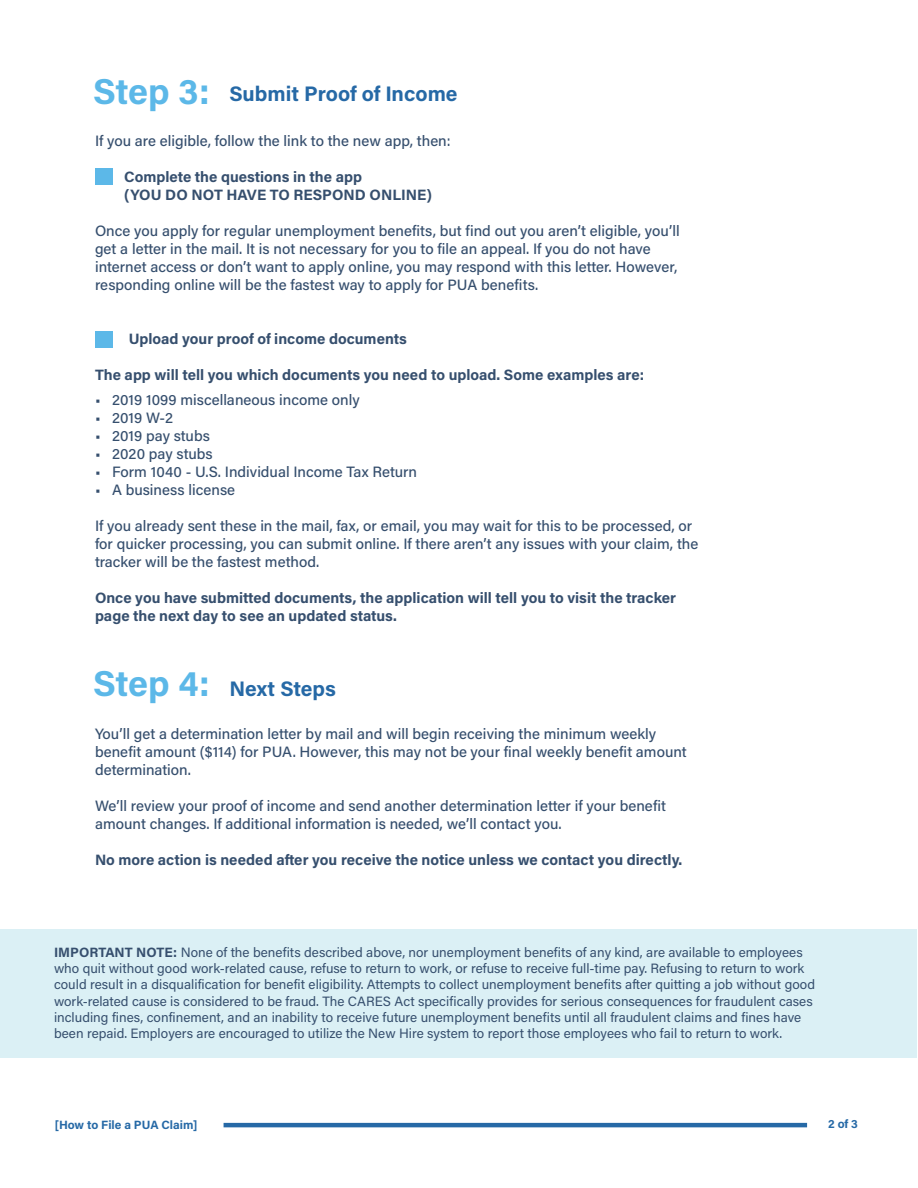
<style>
.page{position:relative;width:918px;height:1188px;background:#fff}
.page>*{position:absolute;margin:0;border:0;box-sizing:border-box;transform-origin:0 0}
.t1{font:36px "Acumin Variable Concept";letter-spacing:.055em;color:#5cb8e8}
.t2{font:21px "Acumin Variable Concept";letter-spacing:.05em;color:#2669a6}
.t3{font:15px/18px "Acumin Variable Concept";letter-spacing:.03em;color:#364f6e}
.t4{font:15px/18px "Acumin Variable Concept";letter-spacing:.055em;color:#364f6e}
.t5{font:15px "Acumin Variable Concept";letter-spacing:.05em;color:#364f6e}
.t6{font:15px "Acumin Variable Concept";letter-spacing:.06em;color:#364f6e}
.t7{font:13.5px/16.2px "Acumin Variable Concept";letter-spacing:.02em;color:#364f6e}
.t8{font:12px "Acumin Variable Concept";letter-spacing:.05em;color:#2669a6}
</style>
<div class="page">
<div style="left:1px;top:930px;width:916px;height:128px;background:#dbf0f5"></div>
<div style="left:96px;top:169px;width:17px;height:16px;background:#5cb8e8"></div>
<div style="left:96px;top:331px;width:17px;height:17px;background:#5cb8e8"></div>
<hr style="left:224px;top:1123px;width:583px;height:4px;background:#2669a6">
<h1 class="t1" style="left:93px;top:67px;width:116px">Step 3:</h1>
<h2 class="t2" style="left:230px;top:79px;width:229px">Submit Proof of Income</h2>
<p class="t3" style="left:95px;top:131px;width:357px">If you are eligible, follow the link to the new app, then:</p>
<p class="t3" style="left:124px;top:167px;width:309px">Complete the questions in the app<br>(YOU DO NOT HAVE TO RESPOND ONLINE)</p>
<p class="t3" style="left:95px;top:221px;width:586px">Once you apply for regular unemployment benefits, but find out you aren’t eligible, you’ll get a letter in the mail. It is not necessary for you to file an appeal. If you do not have internet access or don’t want to apply online, you may respond with this letter. However, responding online will be the fastest way to apply for PUA benefits.</p>
<p class="t5" style="left:129px;top:328px;width:278px">Upload your proof of income documents</p>
<p class="t5" style="left:95px;top:364px;width:550px">The app will tell you which documents you need to upload. Some examples are:</p>
<p class="t3" style="left:95px;top:390px;width:266px">• 2019 1099 miscellaneous income only</p>
<p class="t3" style="left:95px;top:408px;width:79px">• 2019 W-2</p>
<p class="t3" style="left:95px;top:426px;width:116px">• 2019 pay stubs</p>
<p class="t3" style="left:95px;top:444px;width:119px">• 2020 pay stubs</p>
<p class="t3" style="left:95px;top:462px;width:323px">• Form 1040 - U.S. Individual Income Tax Return</p>
<p class="t3" style="left:95px;top:480px;width:141px">• A business license</p>
<p class="t3" style="left:95px;top:516px;width:604px">If you already sent these in the mail, fax, or email, you may wait for this to be processed, or for quicker processing, you can submit online. If there aren’t any issues with your claim, the tracker will be the fastest method.</p>
<p class="t4" style="left:95px;top:588px;width:582px">Once you have submitted documents, the application will tell you to visit the tracker page the next day to see an updated status.</p>
<h1 class="t1" style="left:93px;top:659px;width:115px">Step 4:</h1>
<h2 class="t2" style="left:230px;top:674px;width:107px">Next Steps</h2>
<p class="t3" style="left:95px;top:724px;width:593px">You’ll get a determination letter by mail and will begin receiving the minimum weekly benefit amount ($114) for PUA. However, this may not be your final weekly benefit amount determination.</p>
<p class="t3" style="left:95px;top:796px;width:572px">We’ll review your proof of income and send another determination letter if your benefit amount changes. If additional information is needed, we’ll contact you.</p>
<p class="t6" style="left:95px;top:849px;width:588px">No more action is needed after you receive the notice unless we contact you directly.</p>
<p class="t7" style="left:54px;top:944px;width:762px">IMPORTANT NOTE: None of the benefits described above, nor unemployment benefits of any kind, are available to employees who quit without good work-related cause, refuse to return to work, or refuse to receive full-time pay. Refusing to return to work could result in a disqualification for benefit eligibility. Attempts to collect unemployment benefits after quitting a job without good work-related cause is considered to be fraud. The CARES Act specifically provides for serious consequences for fraudulent cases including fines, confinement, and an inability to receive future unemployment benefits until all fraudulent claims and fines have been repaid. Employers are encouraged to utilize the New Hire system to report those employees who fail to return to work.</p>
<p class="t8" style="left:55px;top:1116px;width:144px">[How to File a PUA Claim]</p>
<p class="t8" style="left:828px;top:1116px;width:31px">2 of 3</p>
</div>
